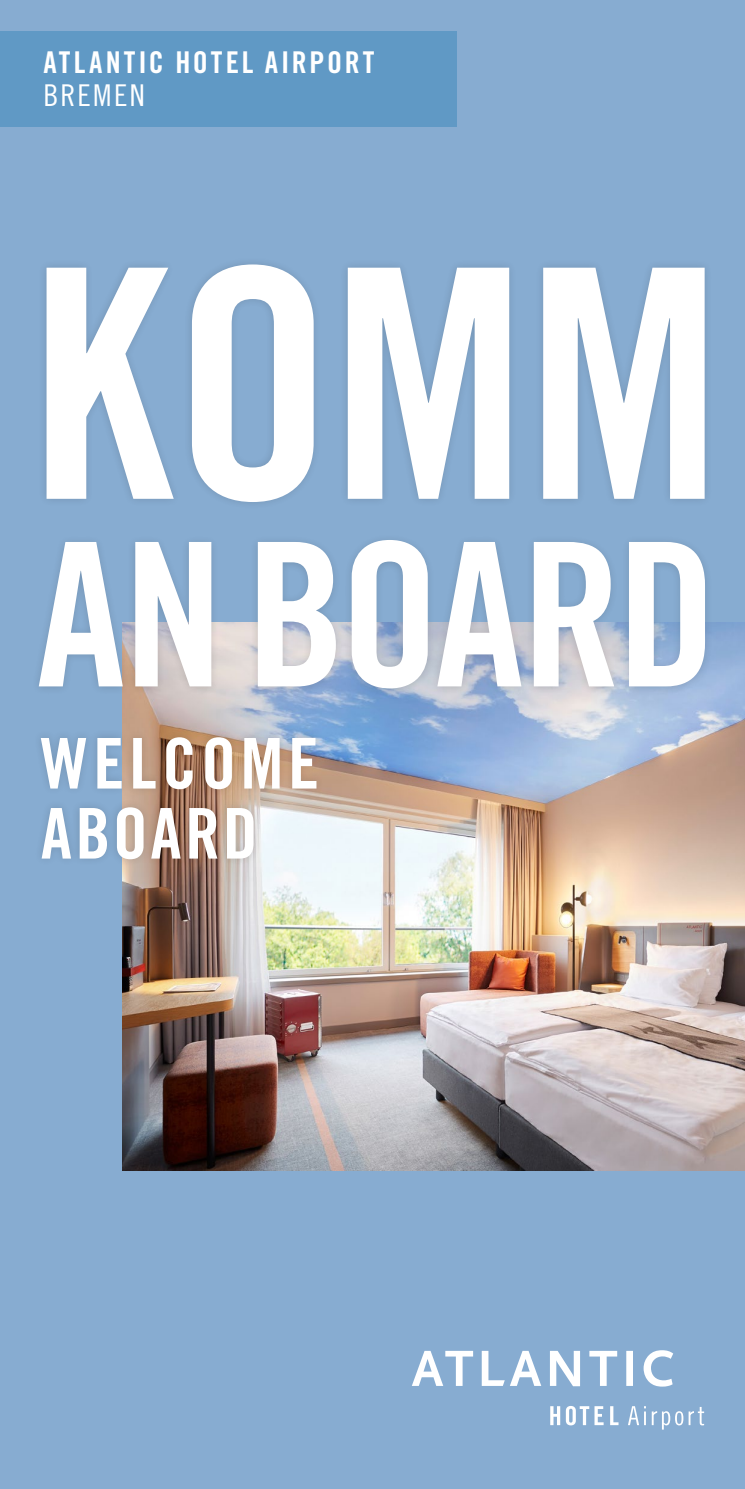
<style>
.page{position:relative;width:745px;height:1489px;background:#fff}
.page>*{position:absolute;margin:0;border:0;box-sizing:border-box;transform-origin:0 0}
.t1{font:320px "Trade Gothic LT Std Bd Cn 20";color:#fff}
.t2{font:200px "Trade Gothic LT Std Bd Cn 20";letter-spacing:-.025em;color:#fff}
.t3{font:70px/70px "Trade Gothic LT Std Bd Cn 20";letter-spacing:.055em;color:#fff}
.t4{font:59px/70.8px "Trade Gothic LT Std Bd Cn 20";letter-spacing:.085em;color:#fff}
.t5{font:30px "Trade Gothic LT Std Bd Cn 20";letter-spacing:.095em;color:#fff}
.t6{font:30px "Trade Gothic LT Std Cn 18";letter-spacing:.08em;color:#fff}
</style>
<div class="page">
<div style="left:0;top:0;width:744px;height:1488px;background:#87acd1"></div>
<img style="left:123px;top:622px;width:621px;height:548px">
<div style="left:0;top:31px;width:456px;height:95px;background:#6099c5"></div>
<div style="left:31px;top:256px;width:682px;height:440px;background:#000;opacity:.14"></div>
<div style="left:33px;top:728px;width:291px;height:139px;background:#000;opacity:.14"></div>
<svg style="left:412px;top:1350px;width:260px;height:36px"></svg>
<svg style="left:550px;top:1406px;width:153px;height:23px"></svg>
<p class="t5" style="left:43px;top:44px;width:332px">ATLANTIC HOTEL AIRPORT</p>
<p class="t6" style="left:43px;top:77px;width:103px">BREMEN</p>
<h1 class="t1" style="left:29px;top:190px;width:693px">KOMM</h1>
<h2 class="t2" style="left:36px;top:493px;width:681px">AN BOARD</h2>
<h3 class="t4" style="left:43px;top:374px;width:285px">OFF TO THE<br>NORTH!</h3>
<h3 class="t3" style="left:41px;top:728px;width:279px">WELCOME<br>ABOARD</h3>
</div>
